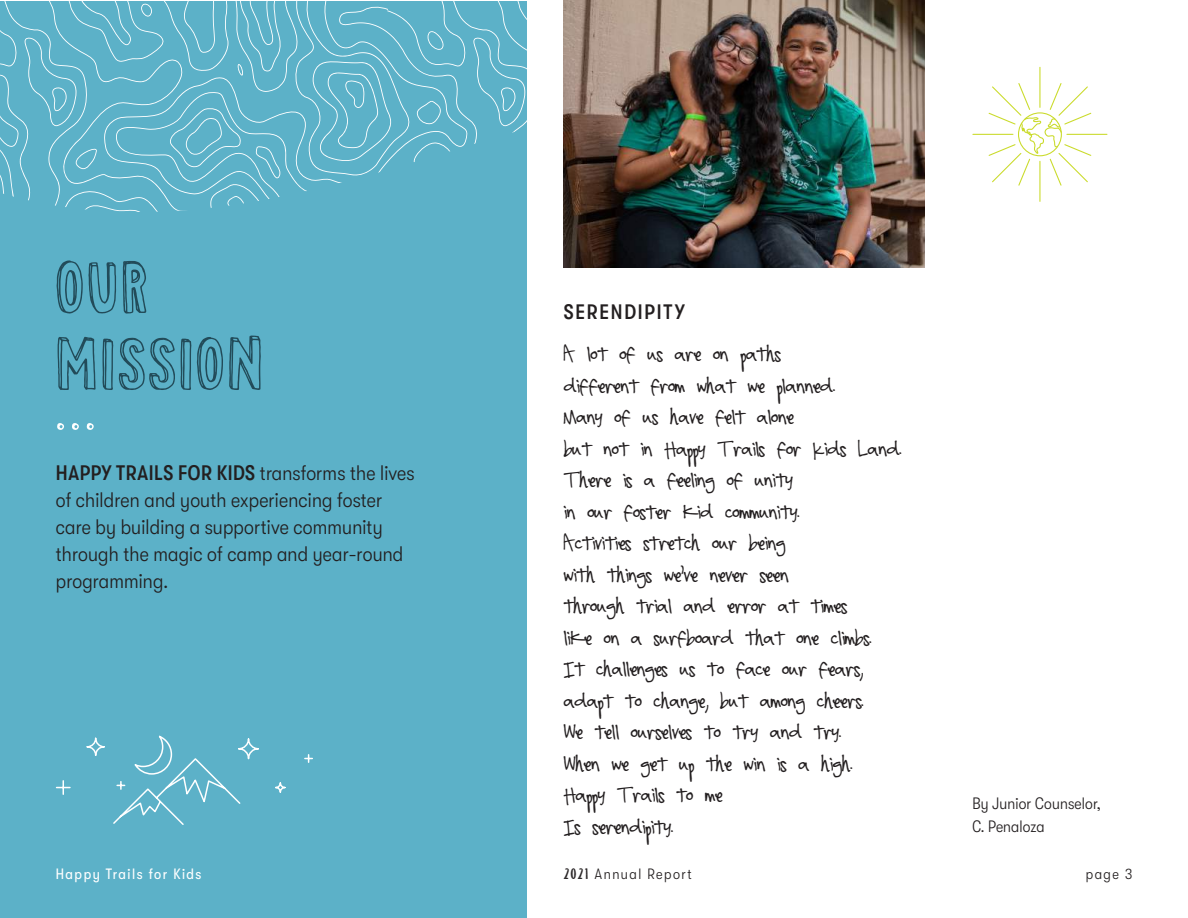
<style>
.page{position:relative;width:1188px;height:918px;background:#fff}
.page>*{position:absolute;margin:0;border:0;box-sizing:border-box;transform-origin:0 0}
.t1{font:60px/76.5px "Stackup Shadow";letter-spacing:.025em;color:#224b59}
.t2{font:60px "Stackup Shadow";color:#fff}
.t3{font:300 condensed 21px/27px "GT Walsheim Pro";letter-spacing:.01em;color:#231f20}
.t4{font:500 condensed 20.85px "GT Walsheim Pro";letter-spacing:.085em;color:#231f20}
.t5{font:300 condensed 16.5px/22.5px "GT Walsheim Pro";letter-spacing:.01em;color:#231f20}
.t6{font:15.75px/31.5px "Pea Erika";letter-spacing:-.01em;color:#231f20}
.t7{font:300 condensed 15px "GT Walsheim Pro";letter-spacing:.1em;color:#231f20}
.t8{font:condensed 15px "GT Walsheim Pro";letter-spacing:.1em;color:#fff}
.s1{font-weight:500}
.s2{font-family:"Pine Forest Press";font-weight:400;font-stretch:normal}
</style>
<div class="page">
<div style="left:1px;top:1px;width:526px;height:916px;background:#5cb1c8"></div>
<svg style="left:0;top:1px;width:47px;height:219px"></svg>
<svg style="left:47px;top:1px;width:426px;height:211px"></svg>
<svg style="left:55px;top:735px;width:258px;height:90px"></svg>
<img style="left:564px;top:220px;width:360px;height:48px">
<img style="left:473px;top:0;width:635px;height:220px">
<h1 class="t1" style="left:56px;top:255px;width:210px">OUR<br>MISSION</h1>
<h1 class="t2" style="left:56px;top:375px;width:44px">...</h1>
<h2 class="t3" style="left:56px;top:460px;width:360px"><span class="s1">HAPPY TRAILS FOR KIDS</span> transforms the lives of children and youth experiencing foster care by building a supportive community through the magic of camp and year-round programming.</h2>
<h3 class="t4" style="left:564px;top:300px;width:122px">SERENDIPITY</h3>
<p class="t6" style="left:564px;top:338px;width:339px">A lot of us are on paths<br>different from what we planned.<br>Many of us have felt alone<br>but not in Happy Trails for Kids Land.<br>There is a feeling of unity<br>in our foster kid community.<br>Activities stretch our being<br>with things we’ve never seen<br>through trial and error at times<br>like on a surfboard that one climbs.<br>It challenges us to face our fears, adapt to change, but among cheers.<br>We tell ourselves to try and try.<br>When we get up the win is a high.<br>Happy Trails to me<br>Is serendipity.</p>
<p class="t5" style="left:972px;top:793px;width:130px">By Junior Counselor,<br>C. Penaloza</p>
<p class="t8" style="left:56px;top:865px;width:147px">Happy Trails for Kids</p>
<p class="t7" style="left:564px;top:865px;width:130px"><span class="s2">2021</span> Annual Report</p>
<p class="t7" style="left:1086px;top:865px;width:48px">page 3</p>
</div>
